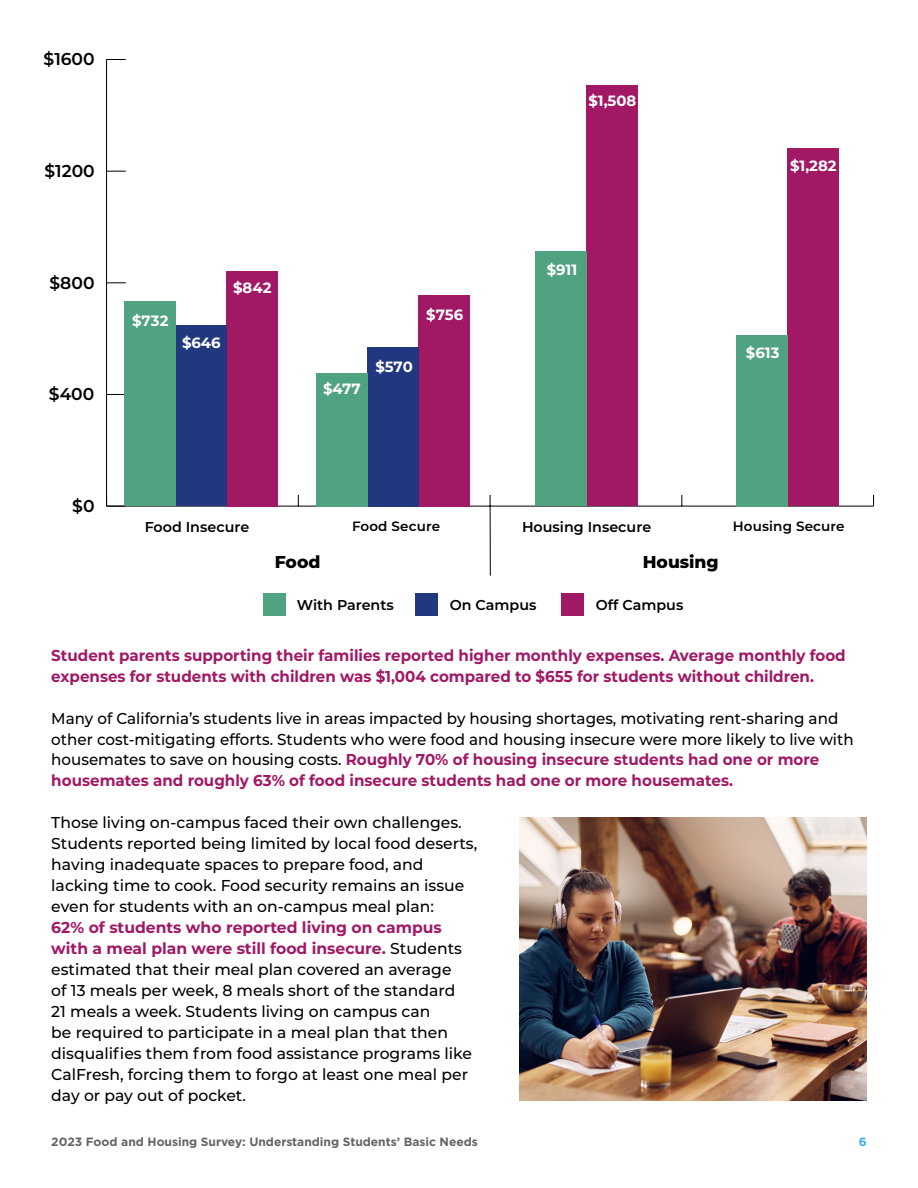
<style>
.page{position:relative;width:918px;height:1188px;background:#fff}
.page>*{position:absolute;margin:0;border:0;box-sizing:border-box;transform-origin:0 0}
.t1{font:600 17.1px "Montserrat";color:#000}
.t2{font:800 17.1px "Montserrat";color:#000}
.t3{font:500 15.75px/21px "Montserrat";color:#000}
.t4{font:500 15.75px/21px "Montserrat";color:#000;scale:.96 1}
.t5{font:700 15.75px/21px "Montserrat";color:#a11865;scale:.96 1}
.t6{font:700 14.85px "Montserrat";color:#fff}
.t7{font:600 14.25px "Montserrat";color:#000}
.t8{font:600 13.5px "Montserrat";letter-spacing:.01em;color:#000}
.t9{font:700 12px "Gotham";color:#636466}
.t10{font:700 12px "Gotham";color:#40ade4}
.s1{font-weight:700;color:#a11865}
</style>
<div class="page">
<img style="left:519px;top:818px;width:348px;height:283px">
<div style="left:263px;top:593px;width:23px;height:23px;background:#4fa380"></div>
<div style="left:415px;top:593px;width:22px;height:23px;background:#213780"></div>
<div style="left:561px;top:593px;width:22px;height:23px;background:#a11865"></div>
<hr style="left:107px;top:506px;width:767px;height:1px;background:#000">
<hr style="left:490px;top:495px;width:1px;height:81px;background:#000">
<hr style="left:106px;top:60px;width:1px;height:446px;background:#000">
<svg style="left:106px;top:495px;width:20px;height:12px"></svg>
<svg style="left:107px;top:394px;width:17px;height:1px"></svg>
<svg style="left:107px;top:283px;width:19px;height:1px"></svg>
<svg style="left:107px;top:171px;width:19px;height:1px"></svg>
<svg style="left:107px;top:59px;width:19px;height:1px"></svg>
<div style="left:419px;top:295px;width:51px;height:211px;background:#a11865"></div>
<div style="left:227px;top:271px;width:51px;height:235px;background:#a11865"></div>
<div style="left:368px;top:347px;width:51px;height:159px;background:#213780"></div>
<div style="left:175px;top:326px;width:52px;height:180px;background:#213780"></div>
<div style="left:587px;top:85px;width:51px;height:421px;background:#a11865"></div>
<div style="left:788px;top:148px;width:51px;height:358px;background:#a11865"></div>
<div style="left:317px;top:373px;width:51px;height:133px;background:#4fa380"></div>
<div style="left:124px;top:302px;width:51px;height:204px;background:#4fa380"></div>
<div style="left:535px;top:252px;width:52px;height:254px;background:#4fa380"></div>
<div style="left:737px;top:335px;width:51px;height:171px;background:#4fa380"></div>
<p class="t1" style="left:44px;top:47px;width:53px">$1600</p>
<p class="t1" style="left:44px;top:159px;width:52px">$1200</p>
<p class="t1" style="left:50px;top:270px;width:47px">$800</p>
<p class="t1" style="left:49px;top:382px;width:47px">$400</p>
<p class="t1" style="left:72px;top:494px;width:24px">$0</p>
<p class="t6" style="left:132px;top:310px;width:38px">$732</p>
<p class="t6" style="left:233px;top:277px;width:40px">$842</p>
<p class="t6" style="left:182px;top:333px;width:40px">$646</p>
<p class="t6" style="left:323px;top:378px;width:39px">$477</p>
<p class="t6" style="left:426px;top:304px;width:39px">$756</p>
<p class="t6" style="left:375px;top:356px;width:39px">$570</p>
<p class="t6" style="left:588px;top:91px;width:49px">$1,508</p>
<p class="t6" style="left:547px;top:259px;width:32px">$911</p>
<p class="t6" style="left:790px;top:155px;width:48px">$1,282</p>
<p class="t6" style="left:746px;top:342px;width:35px">$613</p>
<p class="t7" style="left:145px;top:517px;width:106px">Food Insecure</p>
<p class="t7" style="left:522px;top:517px;width:131px">Housing Insecure</p>
<p class="t8" style="left:352px;top:517px;width:90px">Food Secure</p>
<p class="t8" style="left:733px;top:517px;width:113px">Housing Secure</p>
<p class="t2" style="left:275px;top:549px;width:47px">Food</p>
<p class="t2" style="left:643px;top:549px;width:77px">Housing</p>
<p class="t7" style="left:297px;top:595px;width:99px">With Parents</p>
<p class="t7" style="left:450px;top:595px;width:88px">On Campus</p>
<p class="t7" style="left:596px;top:595px;width:89px">Off Campus</p>
<p class="t5" style="left:51px;top:644px;width:829px">Student parents supporting their families reported higher monthly expenses. Average monthly food expenses for students with children was $1,004 compared to $655 for students without children.</p>
<p class="t4" style="left:51px;top:707px;width:837px">Many of California’s students live in areas impacted by housing shortages, motivating rent-sharing and other cost-mitigating efforts. Students who were food and housing insecure were more likely to live with housemates to save on housing costs. <span class="s1">Roughly 70% of housing insecure students had one or more housemates and roughly 63% of food insecure students had one or more housemates.</span></p>
<p class="t3" style="left:51px;top:811px;width:427px">Those living on-campus faced their own challenges.<br>Students reported being limited by local food deserts, having inadequate spaces to prepare food, and lacking time to cook. Food security remains an issue even for students with an on-campus meal plan:<br><span class="s1">62% of students who reported living on campus with a meal plan were still food insecure.</span> Students estimated that their meal plan covered an average<br>of 13 meals per week, 8 meals short of the standard<br>21 meals a week. Students living on campus can<br>be required to participate in a meal plan that then disqualifies them from food assistance programs like CalFresh, forcing them to forgo at least one meal per day or pay out of pocket.</p>
<p class="t9" style="left:51px;top:1134px;width:428px">2023 Food and Housing Survey: Understanding Students’ Basic Needs</p>
<p class="t10" style="left:859px;top:1134px;width:9px">6</p>
</div>
